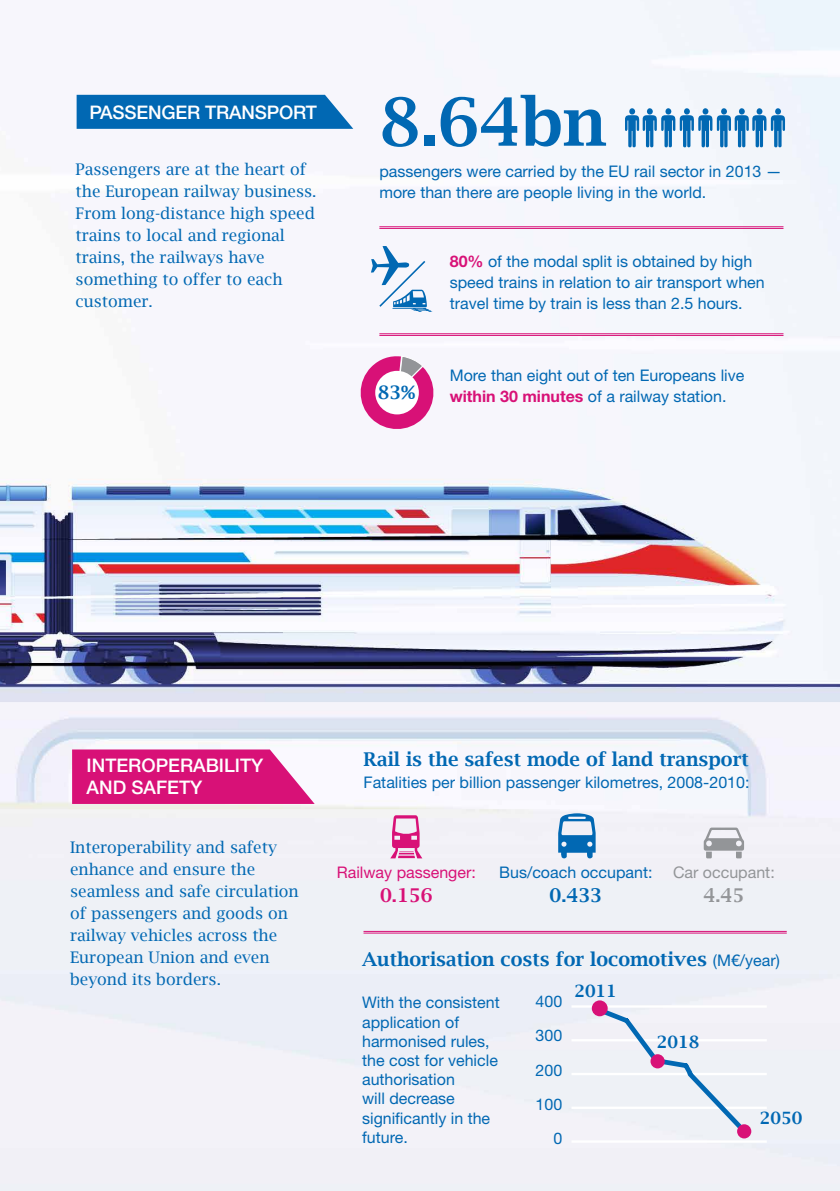
<style>
.page{position:relative;width:840px;height:1191px;background:#fff}
.page>*{position:absolute;margin:0;border:0;box-sizing:border-box;transform-origin:0 0}
.t1{font:600 66px "Lucida Bright";color:#0168b3}
.t2{font:600 19px "Lucida Bright";color:#0168b3}
.t3{font:600 19px "Lucida Bright";color:#d81177}
.t4{font:600 19px "Lucida Bright";color:#939598}
.t5{font:500 18.8px/22.4px "Helvetica Neue LT Std";color:#fff}
.t6{font:600 18.6px "Lucida Bright";color:#0168b3}
.t7{font:600 17px "Lucida Bright";color:#0168b3}
.t8{font:16px/19.2px "Helvetica Neue LT Std";color:#0168b3}
.t9{font:16px/22px "Lucida Bright";color:#0168b3}
.t10{font:16px "Helvetica Neue LT Std";color:#d81177}
.t11{font:16px "Helvetica Neue LT Std";color:#939598}
.s1{font-weight:700;color:#d81177}
.s2{font-family:"Helvetica Neue LT Std";font-weight:400;font-size:16px}
</style>
<div class="page">
<img style="left:0;top:0;width:839px;height:1191px">
<svg style="left:72px;top:749px;width:242px;height:55px;background:#db2884"></svg>
<svg style="left:77px;top:95px;width:276px;height:34px;background:#0d6fb6"></svg>
<hr style="left:379px;top:226px;width:404px;height:1px;background:#d81177">
<hr style="left:379px;top:228px;width:404px;height:1px;background:#d81177">
<hr style="left:363px;top:931px;width:423px;height:1px;background:#d81177">
<hr style="left:363px;top:932px;width:423px;height:1px;background:#d81177">
<hr style="left:379px;top:333px;width:404px;height:1px;background:#d81177">
<hr style="left:379px;top:335px;width:404px;height:1px;background:#d81177">
<svg style="left:357px;top:355px;width:79px;height:77px"></svg>
<div style="left:375px;top:371px;width:43px;height:43px;background:#fff;border-radius:50%"></div>
<svg style="left:624px;top:108px;width:160px;height:40px"></svg>
<svg style="left:370px;top:246px;width:62px;height:66px"></svg>
<svg style="left:390px;top:815px;width:32px;height:43px"></svg>
<svg style="left:703px;top:827px;width:40px;height:31px"></svg>
<svg style="left:558px;top:813px;width:37px;height:45px"></svg>
<hr style="left:571px;top:1140px;width:195px;height:2px;background:#fff">
<hr style="left:571px;top:1106px;width:195px;height:3px;background:#fff">
<hr style="left:571px;top:1072px;width:195px;height:3px;background:#fff">
<hr style="left:571px;top:1039px;width:195px;height:2px;background:#fff">
<hr style="left:571px;top:1005px;width:195px;height:2px;background:#fff">
<svg style="left:590px;top:1002px;width:161px;height:137px"></svg>
<div style="left:591px;top:1000px;width:16px;height:16px;background:#d81177;border-radius:50%"></div>
<div style="left:650px;top:1054px;width:14px;height:14px;background:#d81177;border-radius:50%"></div>
<div style="left:736px;top:1124px;width:14px;height:14px;background:#d81177;border-radius:50%"></div>
<p class="t5" style="left:89px;top:100px;width:229px">PASSENGER TRANSPORT</p>
<p class="t9" style="left:76px;top:158px;width:242px">Passengers are at the heart of the European railway business.<br>From long-distance high speed trains to local and regional trains, the railways have something to offer to each customer.</p>
<p class="t1" style="left:379px;top:84px;width:228px">8.64bn</p>
<p class="t8" style="left:379px;top:161px;width:404px;line-height:21px">passengers were carried by the EU rail sector in 2013 — more than there are people living in the world.</p>
<p class="t8" style="left:449px;top:251px;width:316px;line-height:21px"><span class="s1">80%</span> of the modal split is obtained by high speed trains in relation to air transport when travel time by train is less than 2.5 hours.</p>
<p class="t8" style="left:449px;top:366px;width:296px">More than eight out of ten Europeans live</p>
<p class="t6" style="left:378px;top:382px;width:39px">83%</p>
<p class="t8" style="left:449px;top:387px;width:278px"><span class="s1">within 30 minutes</span> of a railway station.</p>
<p class="t5" style="left:87px;top:753px;width:178px">INTEROPERABILITY<br>AND SAFETY</p>
<p class="t9" style="left:70px;top:836px;width:230px">Interoperability and safety enhance and ensure the seamless and safe circulation of passengers and goods on railway vehicles across the<br>European Union and even beyond its borders.</p>
<p class="t2" style="left:363px;top:748px;width:386px">Rail is the safest mode of land transport</p>
<p class="t8" style="left:363px;top:772px;width:387px">Fatalities per billion passenger kilometres, 2008-2010:</p>
<p class="t10" style="left:336px;top:863px;width:140px">Railway passenger:</p>
<p class="t3" style="left:380px;top:884px;width:54px">0.156</p>
<p class="t8" style="left:499px;top:862px;width:155px">Bus/coach occupant:</p>
<p class="t2" style="left:549px;top:884px;width:54px">0.433</p>
<p class="t11" style="left:672px;top:863px;width:103px">Car occupant:</p>
<p class="t4" style="left:703px;top:884px;width:42px">4.45</p>
<p class="t2" style="left:362px;top:948px;width:419px">Authorisation costs for locomotives <span class="s2">(M€/year)</span></p>
<p class="t8" style="left:362px;top:992px;width:139px">With the consistent application of harmonised rules, the cost for vehicle authorisation<br>will decrease significantly in the future.</p>
<p class="t8" style="left:535px;top:992px;width:28px">400</p>
<p class="t8" style="left:535px;top:1026px;width:28px">300</p>
<p class="t8" style="left:535px;top:1060px;width:28px">200</p>
<p class="t8" style="left:535px;top:1094px;width:28px">100</p>
<p class="t8" style="left:553px;top:1128px;width:10px">0</p>
<p class="t7" style="left:574px;top:981px;width:44px">2011</p>
<p class="t7" style="left:656px;top:1032px;width:44px">2018</p>
<p class="t7" style="left:759px;top:1108px;width:44px">2050</p>
</div>
